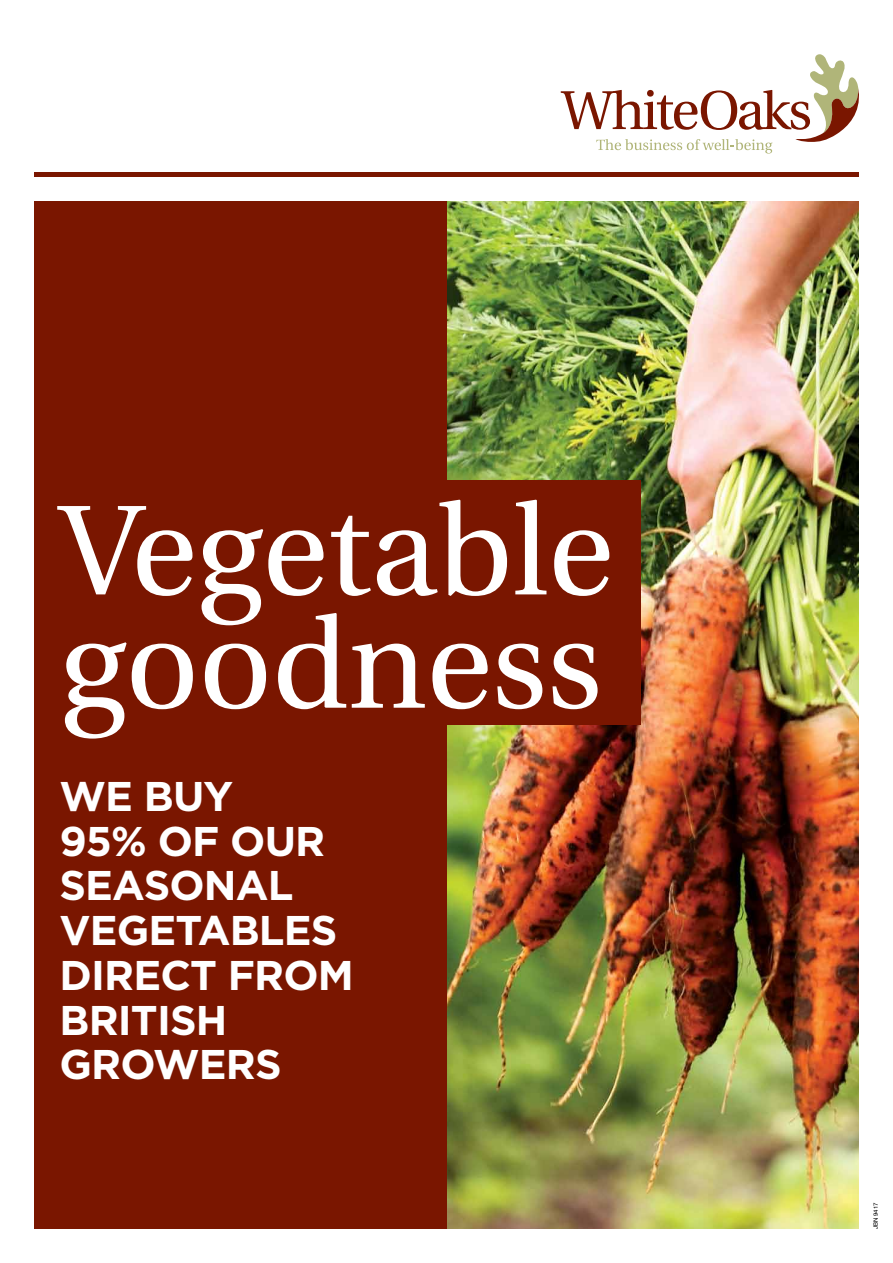
<style>
.page{position:relative;width:893px;height:1263px;background:#fff}
.page>*{position:absolute;margin:0;border:0;box-sizing:border-box;transform-origin:0 0}
.t1{font:127.65px/113.2px "Utopia";letter-spacing:-.005em;color:#fff}
.t2{font:700 41.55px/44.7px "Gotham HTF";letter-spacing:-.02em;color:#fff}
.t3{font:6px "Helvetica";color:#000}
</style>
<div class="page">
<img style="left:446px;top:201px;width:413px;height:1028px">
<div style="left:34px;top:201px;width:412px;height:1028px;background:#7a1600"></div>
<div style="left:34px;top:172px;width:825px;height:5px;background:#7a1600"></div>
<svg style="left:561px;top:54px;width:298px;height:100px"></svg>
<div style="left:34px;top:480px;width:607px;height:245px;background:#7a1600"></div>
<h1 class="t1" style="left:60px;top:497px;width:555px">Vegetable goodness</h1>
<p class="t2" style="left:60px;top:773px;width:296px">WE BUY<br>95% OF OUR<br>SEASONAL<br>VEGETABLES<br>DIRECT FROM<br>BRITISH<br>GROWERS</p>
<p class="t3" style="left:871px;top:1229px;width:28px;rotate:-90deg">JBN 9417</p>
</div>
